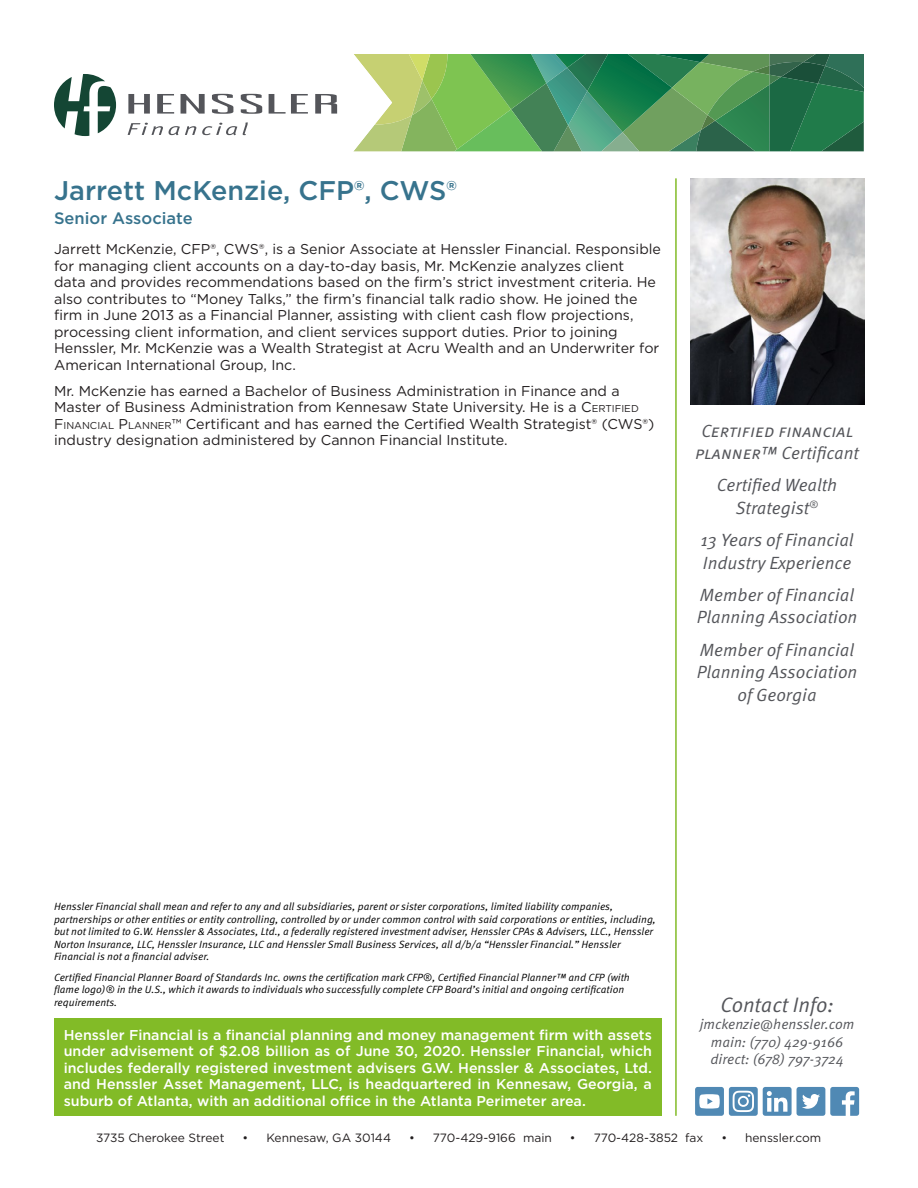
<style>
.page{position:relative;width:918px;height:1188px;background:#fff}
.page>*{position:absolute;margin:0;border:0;box-sizing:border-box;transform-origin:0 0}
.t1{font:500 27px "Gotham";color:#37738d}
.t2{font:21px "Meta Pro Norm Ita";color:#54555a}
.t3{font:17.7px/22.5px "Meta Pro Norm Ita";color:#54555a;text-align:center}
.t4{font:500 16.5px "Gotham";color:#37738d}
.t5{font:14.25px/16.5px "Gotham";color:#231f20}
.t6{font:500 14.25px/16.5px "Gotham";color:#fff;text-align:justify}
.t7{font:14.25px/17.1px "Meta Pro Norm Ita";color:#54555a;text-align:center}
.t8{font:12px "Gotham";color:#231f20}
.t9{font:10.5px/12.6px "Meta Pro Norm Ita";color:#000}
.s1{font-style:inherit}
.s2{font-size:10.05px}
</style>
<div class="page">
<svg style="left:354px;top:54px;width:510px;height:97px;background:#5b9c61"></svg>
<svg style="left:128px;top:94px;width:22px;height:20px"></svg>
<svg style="left:157px;top:94px;width:17px;height:20px"></svg>
<svg style="left:181px;top:94px;width:24px;height:20px"></svg>
<svg style="left:212px;top:94px;width:21px;height:20px"></svg>
<svg style="left:241px;top:94px;width:21px;height:20px"></svg>
<svg style="left:269px;top:94px;width:39px;height:20px"></svg>
<svg style="left:315px;top:94px;width:22px;height:20px"></svg>
<svg style="left:128px;top:123px;width:35px;height:12px"></svg>
<svg style="left:169px;top:126px;width:27px;height:9px"></svg>
<svg style="left:202px;top:123px;width:35px;height:12px"></svg>
<svg style="left:243px;top:122px;width:5px;height:13px"></svg>
<svg style="left:54px;top:74px;width:62px;height:62px"></svg>
<hr style="left:675px;top:178px;width:2px;height:938px;background:#82bb27">
<div style="left:54px;top:1019px;width:608px;height:97px;background:#82bb27"></div>
<svg style="left:695px;top:1087px;width:164px;height:29px"></svg>
<img style="left:690px;top:178px;width:174px;height:226px">
<h1 class="t1" style="left:54px;top:173px;width:404px">Jarrett McKenzie, CFP®, CWS®</h1>
<p class="t4" style="left:54px;top:207px;width:140px">Senior Associate</p>
<p class="t5" style="left:54px;top:240px;width:608px">Jarrett McKenzie, CFP®, CWS®, is a Senior Associate at Henssler Financial. Responsible for managing client accounts on a day-to-day basis, Mr. McKenzie analyzes client<br>data and provides recommendations based on the firm’s strict investment criteria. He also contributes to “Money Talks,” the firm’s financial talk radio show. He joined the firm in June 2013 as a Financial Planner, assisting with client cash flow projections, processing client information, and client services support duties. Prior to joining Henssler, Mr. McKenzie was a Wealth Strategist at Acru Wealth and an Underwriter for American International Group, Inc.</p>
<p class="t5" style="left:54px;top:382px;width:602px">Mr. McKenzie has earned a Bachelor of Business Administration in Finance and a Master of Business Administration from Kennesaw State University. He is a <span class="s1">C</span><span class="s2">ERTIFIED<br></span><span class="s1">F</span> <span class="s2">INANCIAL</span> <span class="s1">P</span><span class="s2">LANNER</span>™ Certificant and has earned the Certified Wealth Strategist® (CWS®) industry designation administered by Cannon Financial Institute.</p>
<p class="t3" style="left:695px;top:418px;width:166px">Certified financial planner™ Certificant</p>
<p class="t3" style="left:717px;top:473px;width:122px">Certified Wealth<br>Strategist<sup>®</sup></p>
<p class="t3" style="left:701px;top:528px;width:155px;text-align:left">13 Years of Financial<br>Industry Experience</p>
<p class="t3" style="left:697px;top:582px;width:162px;text-align:left">Member of Financial<br>Planning Association</p>
<p class="t3" style="left:697px;top:637px;width:162px">Member of Financial<br>Planning Association of Georgia</p>
<p class="t9" style="left:54px;top:899px;width:604px">Henssler Financial shall mean and refer to any and all subsidiaries, parent or sister corporations, limited liability companies, partnerships or other entities or entity controlling, controlled by or under common control with said corporations or entities, including, but not limited to G.W. Henssler &amp; Associates, Ltd., a federally registered investment adviser, Henssler CPAs &amp; Advisers, LLC., Henssler Norton Insurance, LLC, Henssler Insurance, LLC and Henssler Small Business Services, all d/b/a “Henssler Financial.” Henssler Financial is not a financial adviser.</p>
<p class="t9" style="left:54px;top:970px;width:577px">Certified Financial Planner Board of Standards Inc. owns the certification mark CFP®, Certified Financial Planner™ and CFP (with flame logo)® in the U.S., which it awards to individuals who successfully complete CFP Board’s initial and ongoing certification requirements.</p>
<p class="t6" style="left:64px;top:1026px;width:590px">Henssler Financial is a financial planning and money management firm with assets under advisement of $2.08 billion as of June 30, 2020. Henssler Financial, which includes federally registered investment advisers G.W. Henssler &amp; Associates, Ltd. and Henssler Asset Management, LLC, is headquartered in Kennesaw, Georgia, a suburb of Atlanta, with an additional office in the Atlanta Perimeter area.</p>
<h2 class="t2" style="left:720px;top:989px;width:115px">Contact Info:</h2>
<p class="t7" style="left:700px;top:1015px;width:156px">jmckenzie@henssler.com main: (770) 429-9166 direct: (678) 797-3724</p>
<p class="t8" style="left:96px;top:1130px;width:130px">3735 Cherokee Street</p>
<p class="t8" style="left:243px;top:1130px;width:150px">• Kennesaw, GA 30144</p>
<p class="t8" style="left:409px;top:1130px;width:144px">• 770-429-9166 main</p>
<p class="t8" style="left:570px;top:1130px;width:135px">• 770-428-3852 fax</p>
<p class="t8" style="left:721px;top:1130px;width:102px">• henssler.com</p>
</div>
